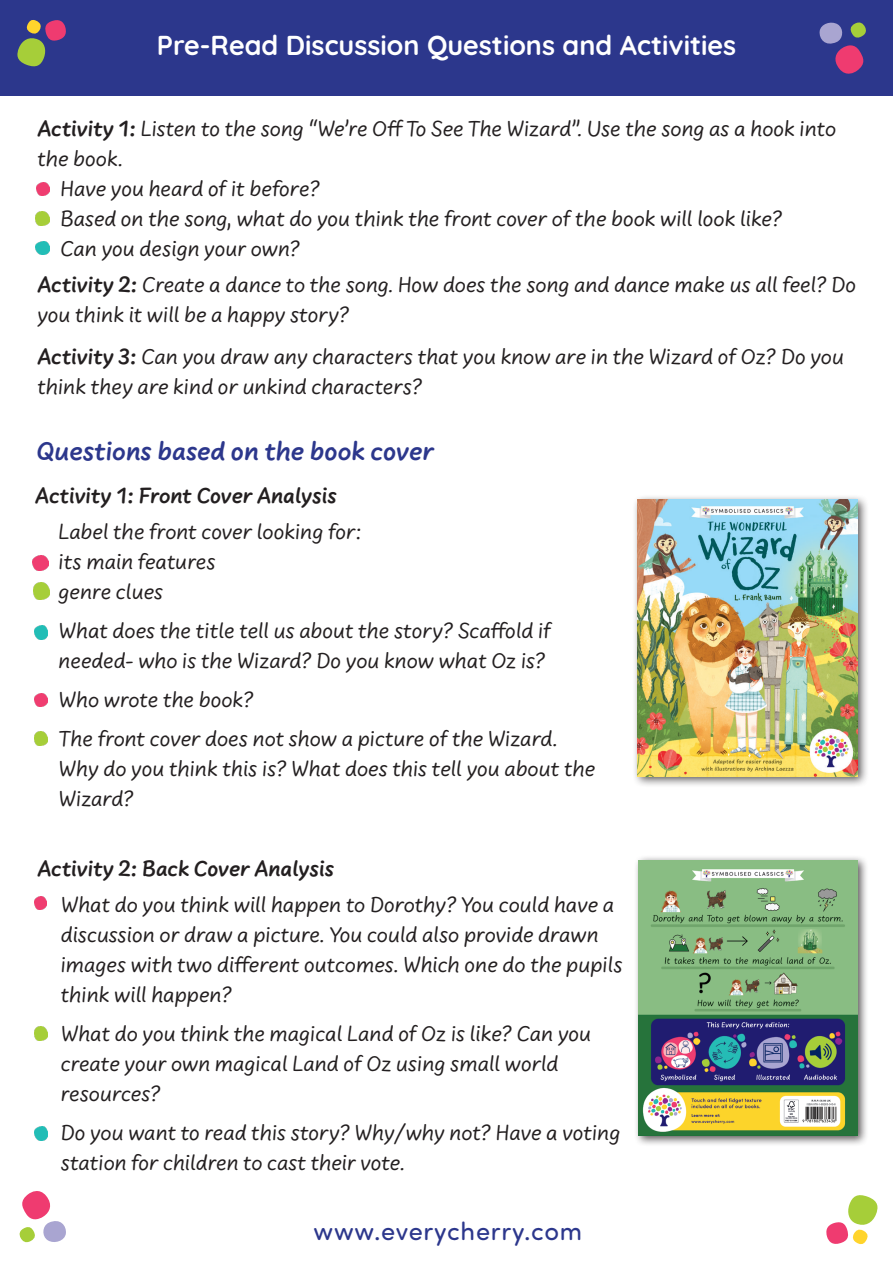
<style>
.page{position:relative;width:893px;height:1263px;background:#fff}
.page>*{position:absolute;margin:0;border:0;box-sizing:border-box;transform-origin:0 0}
.Page_Title{font:700 27.3px "Quicksand";color:#fff}
.Heading{font:700 27.3px "Uberhand Pro";color:#2c378c}
.t1{font:25.5px "Sofia Pro Soft";letter-spacing:.03em;color:#2c378c}
.Body{font:22.65px/30px "Uberhand Pro";color:#231f20}
.Body-2{font:700 22.65px "Uberhand Pro";color:#231f20}
.s1{font-weight:700}
</style>
<div class="page">
<svg style="left:826px;top:1195px;width:52px;height:50px"></svg>
<svg style="left:19px;top:1191px;width:47px;height:52px"></svg>
<div style="left:0;top:0;width:893px;height:96px;background:#2c378c"></div>
<svg style="left:17px;top:20px;width:49px;height:47px"></svg>
<svg style="left:819px;top:22px;width:47px;height:52px"></svg>
<div style="left:632px;top:494px;width:237px;height:294px;background:#231f20;opacity:.75"></div>
<img style="left:638px;top:500px;width:220px;height:276px">
<div style="left:633px;top:855px;width:235px;height:291px;background:#231f20;opacity:.75"></div>
<img style="left:638px;top:860px;width:219px;height:275px">
<img style="left:33px;top:555px;width:15px;height:16px">
<img style="left:33px;top:583px;width:16px;height:16px">
<img style="left:34px;top:625px;width:14px;height:14px">
<img style="left:36px;top:241px;width:14px;height:14px">
<img style="left:34px;top:1126px;width:14px;height:14px">
<svg style="left:34px;top:693px;width:13px;height:13px"></svg>
<svg style="left:36px;top:182px;width:13px;height:13px"></svg>
<svg style="left:34px;top:897px;width:13px;height:13px"></svg>
<img style="left:34px;top:732px;width:14px;height:14px">
<img style="left:36px;top:211px;width:14px;height:14px">
<img style="left:34px;top:1026px;width:14px;height:14px">
<p class="Page_Title" style="left:157px;top:22px;width:581px">Pre-Read Discussion Questions and Activities</p>
<p class="Body" style="left:37px;top:112px;width:800px"><span class="s1">Activity 1:</span> Listen to the song “We’re Off To See The Wizard”. Use the song as a hook into</p>
<p class="Body" style="left:37px;top:142px;width:87px">the book.</p>
<p class="Body" style="left:61px;top:172px;width:261px">Have you heard of it before?</p>
<p class="Body" style="left:61px;top:202px;width:723px">Based on the song, what do you think the front cover of the book will look like?</p>
<p class="Body" style="left:61px;top:232px;width:241px">Can you design your own?</p>
<p class="Body" style="left:37px;top:268px;width:820px"><span class="s1">Activity 2:</span> Create a dance to the song. How does the song and dance make us all feel? Do you think it will be a happy story?</p>
<p class="Body" style="left:37px;top:340px;width:808px"><span class="s1">Activity 3:</span> Can you draw any characters that you know are in the Wizard of Oz? Do you think they are kind or unkind characters?</p>
<p class="Heading" style="left:36px;top:430px;width:399px">Questions based on the book cover</p>
<p class="Body-2" style="left:35px;top:479px;width:303px">Activity 1: Front Cover Analysis</p>
<p class="Body" style="left:59px;top:515px;width:305px">Label the front cover looking for:</p>
<p class="Body" style="left:59px;top:545px;width:159px">its main features</p>
<p class="Body" style="left:59px;top:575px;width:106px">genre clues</p>
<p class="Body" style="left:59px;top:614px;width:494px">What does the title tell us about the story? Scaffold if needed- who is the Wizard? Do you know what Oz is?</p>
<p class="Body" style="left:59px;top:683px;width:197px">Who wrote the book?</p>
<p class="Body" style="left:59px;top:722px;width:538px">The front cover does not show a picture of the Wizard.<br>Why do you think this is? What does this tell you about the<br>Wizard?</p>
<p class="Body-2" style="left:37px;top:852px;width:298px">Activity 2: Back Cover Analysis</p>
<p class="Body" style="left:61px;top:888px;width:563px">What do you think will happen to Dorothy? You could have a discussion or draw a picture. You could also provide drawn images with two different outcomes. Which one do the pupils think will happen?</p>
<p class="Body" style="left:61px;top:1017px;width:532px">What do you think the magical Land of Oz is like? Can you create your own magical Land of Oz using small world resources?</p>
<p class="Body" style="left:61px;top:1116px;width:561px">Do you want to read this story? Why/why not? Have a voting station for children to cast their vote.</p>
<p class="t1" style="left:314px;top:1214px;width:270px">www.everycherry.com</p>
</div>
